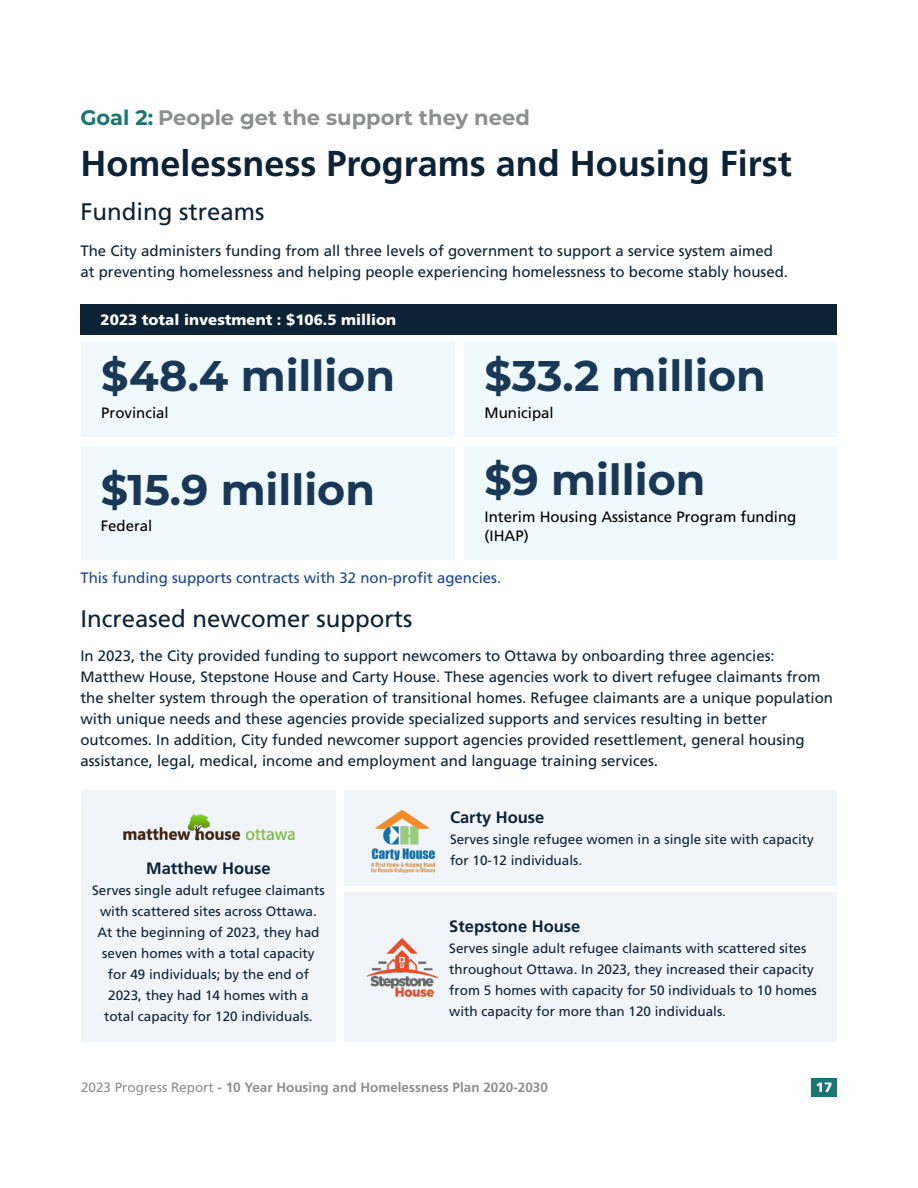
<style>
.page{position:relative;width:918px;height:1188px;background:#fff}
.page>*{position:absolute;margin:0;border:0;box-sizing:border-box;transform-origin:0 0}
.t1{font:700 42.9px "Montserrat";color:#193857}
.t2{font:700 36px "Frutiger LT Std";color:#0d2235}
.t3{font:24px "Frutiger LT Std";color:#0d2235}
.t4{font:700 21px "Montserrat";color:#8d8f8e}
.t5{font:700 16.5px "Frutiger LT Std";color:#0d2235}
.t6{font:15px/21px "Frutiger LT Std";color:#0d2235}
.t7{font:15px/19.5px "Frutiger LT Std";color:#000}
.t8{font:15px "Frutiger LT Std";color:#1c458c}
.t9{font:900 15px "Frutiger LT Std";color:#fff}
.t10{font:13.5px/21px "Frutiger LT Std";color:#0d2235}
.t11{font:700 13.5px "Frutiger LT Std";color:#8d8f8e}
.t12{font:900 13.5px "Frutiger LT Std";color:#fff}
.s1{color:#197673}
.s2{font-weight:400}
</style>
<div class="page">
<div style="left:344px;top:893px;width:492px;height:149px;background:#f1f5f9"></div>
<div style="left:81px;top:790px;width:255px;height:252px;background:#f1f5f9"></div>
<div style="left:344px;top:790px;width:493px;height:96px;background:#f1f5f9"></div>
<div style="left:464px;top:446px;width:373px;height:114px;background:#eff9fe"></div>
<div style="left:464px;top:341px;width:373px;height:95px;background:#eff9fe"></div>
<div style="left:81px;top:446px;width:374px;height:114px;background:#eff9fe"></div>
<div style="left:81px;top:341px;width:374px;height:95px;background:#eff9fe"></div>
<div style="left:80px;top:305px;width:757px;height:30px;background:#0d2235"></div>
<img style="left:123px;top:814px;width:171px;height:27px">
<img style="left:372px;top:811px;width:63px;height:61px">
<img style="left:366px;top:938px;width:72px;height:59px">
<div style="left:811px;top:1078px;width:26px;height:18px;background:#197673"></div>
<h3 class="t4" style="left:80px;top:103px;width:451px"><span class="s1">Goal 2:</span> People get the support they need</h3>
<h2 class="t2" style="left:80px;top:143px;width:713px">Homelessness Programs and Housing First</h2>
<h3 class="t3" style="left:80px;top:197px;width:186px">Funding streams</h3>
<p class="t6" style="left:80px;top:240px;width:709px">The City administers funding from all three levels of government to support a service system aimed at preventing homelessness and helping people experiencing homelessness to become stably housed.</p>
<p class="t9" style="left:101px;top:311px;width:297px">2023 total investment : $106.5 million</p>
<h1 class="t1" style="left:101px;top:345px;width:295px">$48.4 million</h1>
<p class="t7" style="left:101px;top:403px;width:69px">Provincial</p>
<h1 class="t1" style="left:485px;top:345px;width:283px">$33.2 million</h1>
<p class="t7" style="left:485px;top:403px;width:71px">Municipal</p>
<h1 class="t1" style="left:485px;top:449px;width:222px">$9 million</h1>
<p class="t7" style="left:485px;top:507px;width:313px">Interim Housing Assistance Program funding (IHAP)</p>
<p class="t8" style="left:80px;top:569px;width:422px">This funding supports contracts with 32 non-profit agencies.</p>
<h3 class="t3" style="left:80px;top:604px;width:334px">Increased newcomer supports</h3>
<p class="t6" style="left:80px;top:646px;width:754px">In 2023, the City provided funding to support newcomers to Ottawa by onboarding three agencies:<br>Matthew House, Stepstone House and Carty House. These agencies work to divert refugee claimants from the shelter system through the operation of transitional homes. Refugee claimants are a unique population with unique needs and these agencies provide specialized supports and services resulting in better outcomes. In addition, City funded newcomer support agencies provided resettlement, general housing assistance, legal, medical, income and employment and language training services.</p>
<h1 class="t1" style="left:101px;top:459px;width:276px">$15.9 million</h1>
<p class="t7" style="left:101px;top:516px;width:53px">Federal</p>
<p class="t5" style="left:146px;top:858px;width:126px">Matthew House</p>
<p class="t10" style="left:92px;top:880px;width:234px;text-align:center">Serves single adult refugee claimants with scattered sites across Ottawa.<br>At the beginning of 2023, they had seven homes with a total capacity for 49 individuals; by the end of 2023, they had 14 homes with a total capacity for 120 individuals.</p>
<p class="t5" style="left:450px;top:808px;width:96px">Carty House</p>
<p class="t10" style="left:450px;top:829px;width:365px">Serves single refugee women in a single site with capacity for 10-12 individuals.</p>
<p class="t5" style="left:449px;top:916px;width:133px">Stepstone House</p>
<p class="t10" style="left:449px;top:938px;width:369px">Serves single adult refugee claimants with scattered sites throughout Ottawa. In 2023, they increased their capacity from 5 homes with capacity for 50 individuals to 10 homes with capacity for more than 120 individuals.</p>
<p class="t11" style="left:81px;top:1079px;width:468px"><span class="s2">2023 Progress Report</span> - 10 Year Housing and Homelessness Plan 2020-2030</p>
<p class="t12" style="left:816px;top:1079px;width:18px">17</p>
</div>
